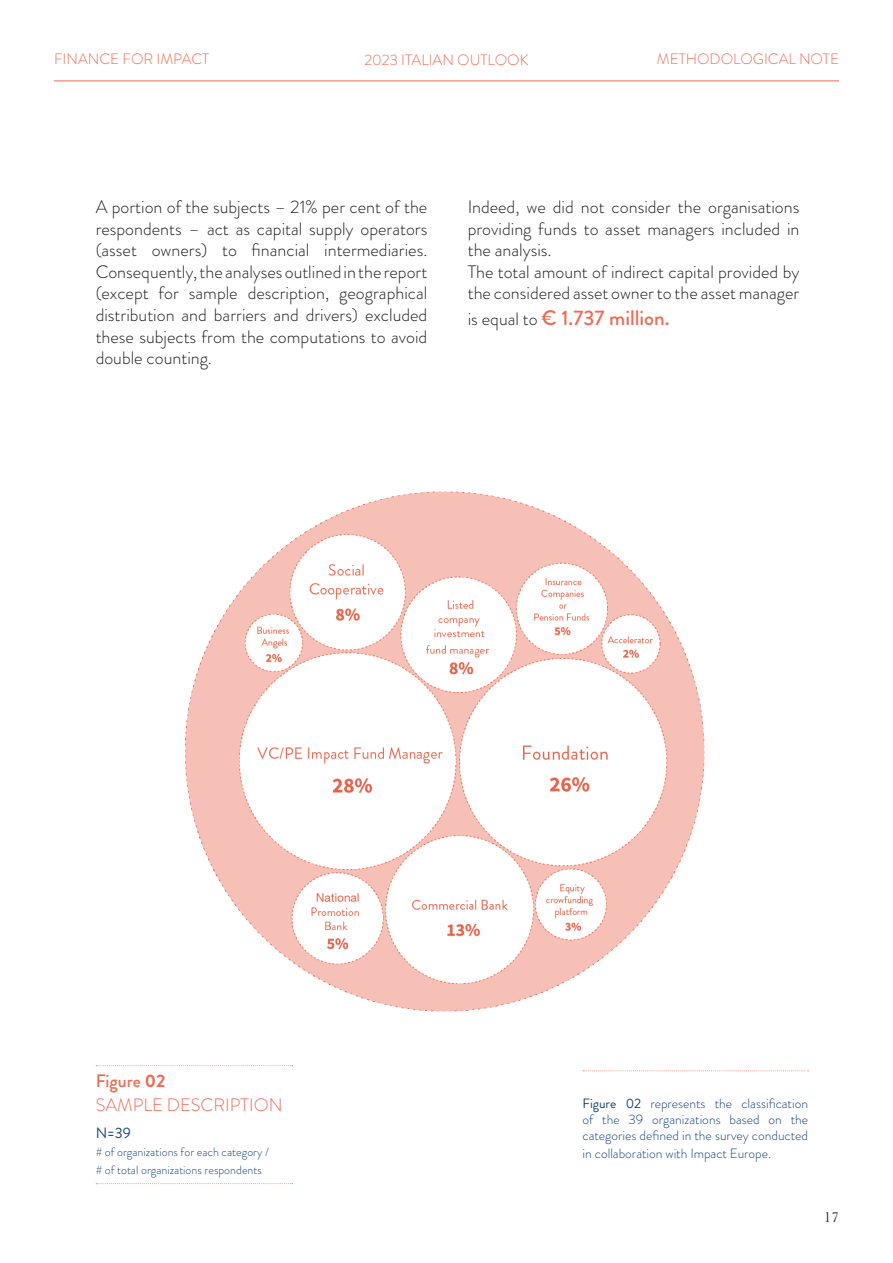
<style>
.page{position:relative;width:893px;height:1263px;background:#fff}
.page>*{position:absolute;margin:0;border:0;box-sizing:border-box;transform-origin:0 0}
.t1{font:500 21px "Brandon Grotesque";color:#f26a53}
.t2{font:300 18px/21.6px "Brandon Grotesque";color:#231f20;text-align:justify}
.t3{font:300 18px "Brandon Grotesque";color:#f26a53}
.t4{font:500 18px "Brandon Grotesque";color:#f26a53}
.t5{font:300 15px "Brandon Grotesque";color:#f16a53}
.t6{font:15px "Brandon Grotesque";color:#15447e}
.t7{font:15px "Baskerville";color:#231f20}
.t8{font:300 13.5px/16.2px "Brandon Grotesque";color:#15447e;text-align:justify}
.t9{font:300 12px "Brandon Grotesque";color:#15447e}
.s1{font-weight:300;font-size:18px;color:#231f20}
.s2{font-weight:700}
.s3{font-weight:400}
</style>
<div class="page">
<hr style="left:54px;top:81px;width:785px;height:1px;background:#f16a53">
<img style="left:185px;top:491px;width:520px;height:520px">
<svg style="left:96px;top:1065px;width:197px;height:1px"></svg>
<svg style="left:96px;top:1183px;width:197px;height:1px"></svg>
<svg style="left:583px;top:1070px;width:226px;height:1px"></svg>
<p class="t5" style="left:54px;top:49px;width:157px">FINANCE FOR IMPACT</p>
<p class="t5" style="left:364px;top:49px;width:166px">2023 ITALIAN OUTLOOK</p>
<p class="t5" style="left:657px;top:49px;width:184px">METHODOLOGICAL NOTE</p>
<p class="t2" style="left:96px;top:196px;width:333px">A portion of the subjects – 21% per cent of the respondents – act as capital supply operators (asset owners) to financial intermediaries.<br>Consequently, the analyses outlined in the report (except for sample description, geographical distribution and barriers and drivers) excluded these subjects from the computations to avoid double counting.</p>
<p class="t2" style="left:468px;top:196px;width:333px">Indeed, we did not consider the organisations providing funds to asset managers included in the analysis.</p>
<p class="t2" style="left:468px;top:261px;width:333px">The total amount of indirect capital provided by the considered asset owner to the asset manager</p>
<p class="t1" style="left:468px;top:303px;width:203px"><span class="s1">is equal to</span> € 1.737 million.</p>
<p class="t4" style="left:96px;top:1068px;width:71px">Figure <span class="s2">02</span></p>
<p class="t3" style="left:96px;top:1093px;width:189px">SAMPLE DESCRIPTION</p>
<p class="t6" style="left:96px;top:1123px;width:37px">N=39</p>
<p class="t9" style="left:96px;top:1144px;width:175px"># of organizations for each category /</p>
<p class="t9" style="left:96px;top:1162px;width:168px"># of total organizations respondents</p>
<p class="t8" style="left:583px;top:1095px;width:227px"><span class="s3">Figure 02</span> represents the classification of the 39 organizations based on the categories defined in the survey conducted</p>
<p class="t8" style="left:583px;top:1145px;width:190px">in collaboration with Impact Europe.</p>
<p class="t7" style="left:824px;top:1208px;width:16px">17</p>
</div>
